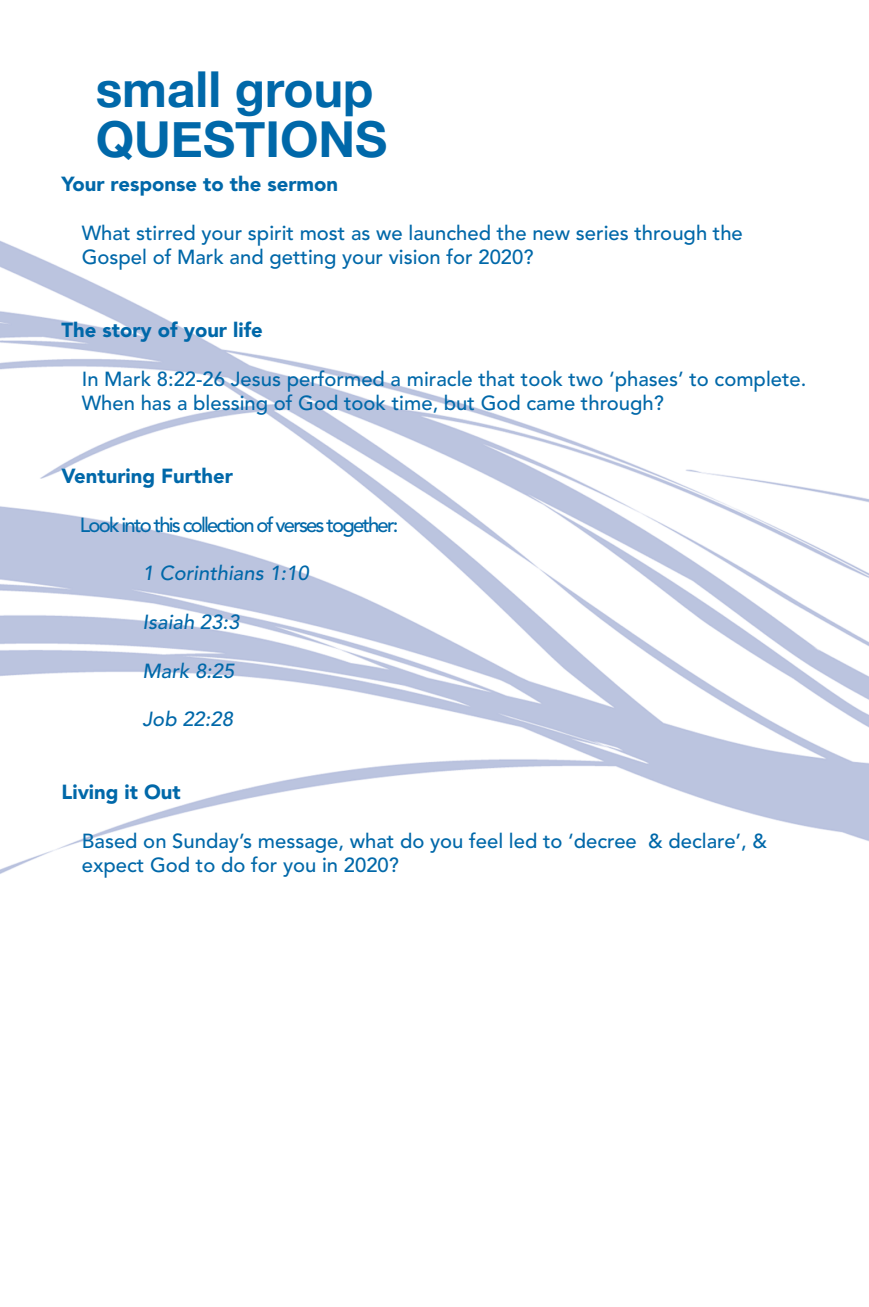
<style>
.page{position:relative;width:869px;height:1307px;background:#fff}
.page>*{position:absolute;margin:0;border:0;box-sizing:border-box;transform-origin:0 0}
.t1{font:700 49.5px "Helvetica Neue";color:#0068a9}
.t2{font:500 20.25px "Avenir";color:#0068a9}
.t3{font:900 20.25px "Avenir";color:#0068a9}
.t4{font:italic 500 20.25px "Avenir";color:#0068a9}
.t5{font:500 20.25px "Avenir";letter-spacing:-.09em;color:#0068a9}
</style>
<div class="page">
<img style="left:0;top:240px;width:869px;height:634px">
<p class="t1" style="left:96px;top:51px;width:279px">small group</p>
<p class="t1" style="left:96px;top:100px;width:293px">QUESTIONS</p>
<p class="t3" style="left:61px;top:172px;width:278px">Your response to the sermon</p>
<p class="t2" style="left:82px;top:221px;width:662px">What stirred your spirit most as we launched the new series through the</p>
<p class="t2" style="left:82px;top:246px;width:453px">Gospel of Mark and getting your vision for 2020?</p>
<p class="t3" style="left:61px;top:318px;width:203px">The story of your life</p>
<p class="t2" style="left:82px;top:367px;width:726px">In Mark 8:22-26 Jesus performed a miracle that took two ‘phases’ to complete.</p>
<p class="t2" style="left:82px;top:391px;width:583px">When has a blessing of God took time, but God came through?</p>
<p class="t3" style="left:61px;top:464px;width:173px">Venturing Further</p>
<p class="t5" style="left:80px;top:513px;width:320px">Look into this collection of verses together:</p>
<p class="t4" style="left:142px;top:561px;width:168px">1 Corinthians 1:10</p>
<p class="t4" style="left:142px;top:610px;width:98px">Isaiah 23:3</p>
<p class="t4" style="left:142px;top:659px;width:93px">Mark 8:25</p>
<p class="t4" style="left:142px;top:707px;width:92px">Job 22:28</p>
<p class="t3" style="left:61px;top:780px;width:121px">Living it Out</p>
<p class="t2" style="left:82px;top:829px;width:687px">Based on Sunday’s message, what do you feel led to ‘decree &amp; declare’, &amp;</p>
<p class="t2" style="left:82px;top:853px;width:319px">expect God to do for you in 2020?</p>
</div>
